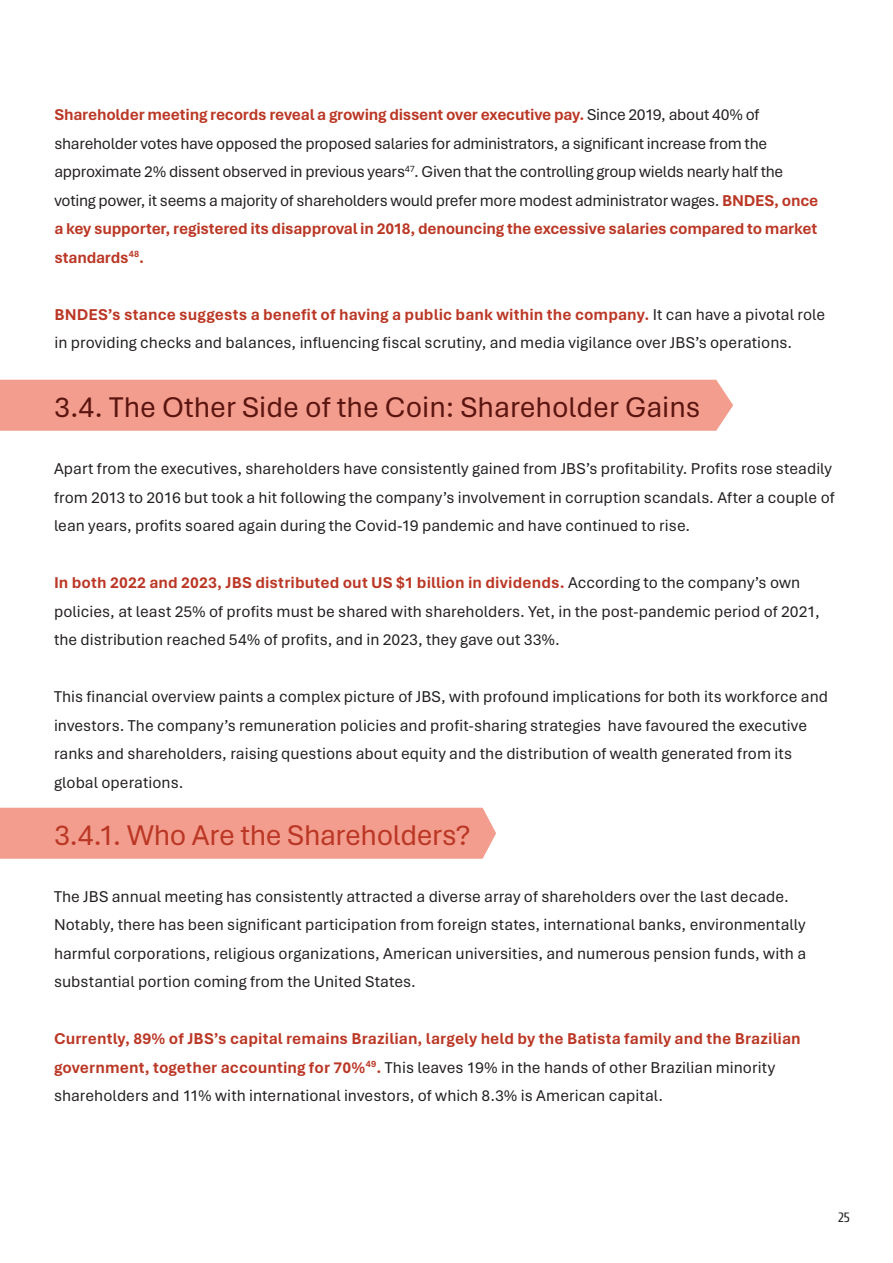
<style>
.page{position:relative;width:893px;height:1263px;background:#fff}
.page>*{position:absolute;margin:0;border:0;box-sizing:border-box;transform-origin:0 0}
.t1{font:30px "Aptos";color:#5b1510}
.t2{font:30px "Aptos";letter-spacing:-.015em;color:#bb3725}
.t3{font:16.5px/28.5px "Aptos";color:#231f20}
.t4{font:700 16.5px/28.5px "Aptos";letter-spacing:.005em;color:#bb3725}
.t5{font:13.5px "Cuprum";color:#231f20}
.s1{font-weight:700;color:#bb3725}
.s2{font-weight:400;color:#231f20}
</style>
<div class="page">
<div style="left:0;top:808px;width:496px;height:51px;background:#f39d8e"></div>
<div style="left:0;top:380px;width:733px;height:51px;background:#f39d8e"></div>
<p class="t3" style="left:54px;top:100px;width:765px"><span class="s1">Shareholder meeting records reveal a growing dissent over executive pay.</span> Since 2019, about 40% of shareholder votes have opposed the proposed salaries for administrators, a significant increase from the approximate 2% dissent observed in previous years<sup>47</sup>. Given that the controlling group wields nearly half the voting power, it seems a majority of shareholders would prefer more modest administrator wages. <span class="s1">BNDES, once a key supporter, registered its disapproval in 2018, denouncing the excessive salaries compared to market standards</span><sup>48</sup><span class="s1">.</span></p>
<p class="t3" style="left:54px;top:299px;width:772px"><span class="s1">BNDES’s stance suggests a benefit of having a public bank within the company.</span> It can have a pivotal role in providing checks and balances, influencing fiscal scrutiny, and media vigilance over JBS’s operations.</p>
<h1 class="t1" style="left:54px;top:387px;width:648px">3.4. The Other Side of the Coin: Shareholder Gains</h1>
<p class="t3" style="left:54px;top:454px;width:782px">Apart from the executives, shareholders have consistently gained from JBS’s profitability. Profits rose steadily from 2013 to 2016 but took a hit following the company’s involvement in corruption scandals. After a couple of lean years, profits soared again during the Covid-19 pandemic and have continued to rise.</p>
<p class="t3" style="left:54px;top:568px;width:767px"><span class="s1">In both 2022 and 2023, JBS distributed out US $1 billion in dividends.</span> According to the company’s own policies, at least 25% of profits must be shared with shareholders. Yet, in the post-pandemic period of 2021, the distribution reached 54% of profits, and in 2023, they gave out 33%.</p>
<p class="t3" style="left:54px;top:682px;width:776px">This financial overview paints a complex picture of JBS, with profound implications for both its workforce and investors. The company’s remuneration policies and profit-sharing strategies have favoured the executive ranks and shareholders, raising questions about equity and the distribution of wealth generated from its global operations.</p>
<h1 class="t2" style="left:54px;top:814px;width:418px">3.4.1. Who Are the Shareholders?</h1>
<p class="t3" style="left:54px;top:881px;width:754px">The JBS annual meeting has consistently attracted a diverse array of shareholders over the last decade.<br>Notably, there has been significant participation from foreign states, international banks, environmentally harmful corporations, religious organizations, American universities, and numerous pension funds, with a substantial portion coming from the United States.</p>
<p class="t4" style="left:54px;top:1024px;width:748px">Currently, 89% of JBS’s capital remains Brazilian, largely held by the Batista family and the Brazilian government, together accounting for 70%<sup>49</sup>. <span class="s2">This leaves 19% in the hands of other Brazilian minority shareholders and 11% with international investors, of which 8.3% is American capital.</span></p>
<p class="t5" style="left:838px;top:1207px;width:13px">25</p>
</div>
